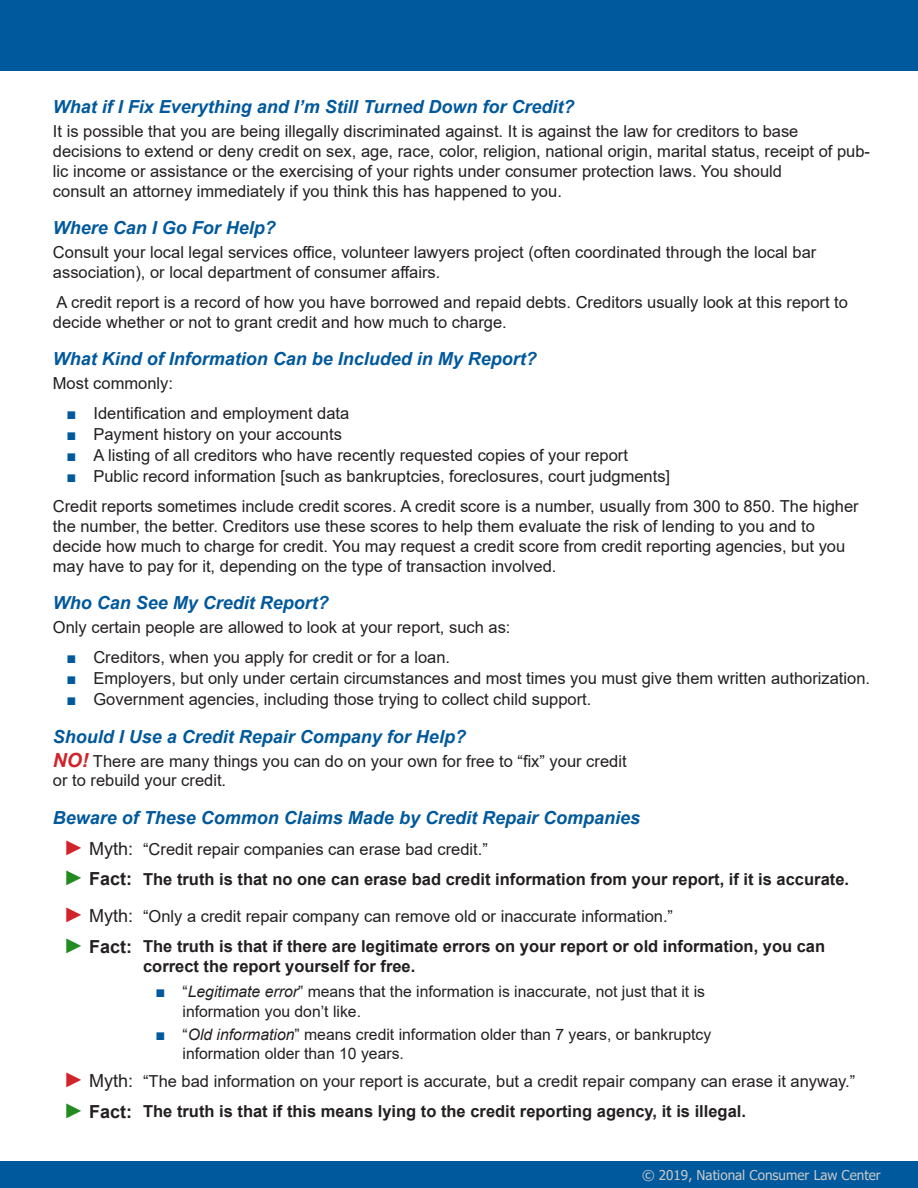
<style>
.page{position:relative;width:918px;height:1188px;background:#fff}
.page>*{position:absolute;margin:0;border:0;box-sizing:border-box;transform-origin:0 0}
.t1{font:italic 700 18px "Arial";color:#00599c}
.t2{font:18px "Arial";color:#231f20}
.t3{font:700 18px "Arial";color:#231f20}
.t4{font:16.5px/19.8px "Arial";color:#231f20}
.t5{font:700 16.5px/19.8px "Arial";color:#231f20}
.t6{font:15.75px/19.8px "Arial";color:#231f20}
.t7{font:13.5px "Tahoma";color:#c8c8c8}
.s1{color:#00599c}
.s2{font-weight:700;font-style:italic;font-size:19.5px;color:#d1232a}
.s3{font-size:21px;color:#d1232a}
.s4{font-weight:400;font-size:21px;color:#228b22}
.s5{font-size:16.5px;color:#00599c}
.s6{font-style:italic}
</style>
<div class="page">
<div style="left:0;top:0;width:918px;height:70px;background:#00599c"></div>
<div style="left:0;top:1161px;width:918px;height:27px;background:#00599c"></div>
<p class="t1" style="left:53px;top:95px;width:523px">What if I Fix Everything and I’m Still Turned Down for Credit?</p>
<p class="t4" style="left:53px;top:121px;width:819px">It is possible that you are being illegally discriminated against. It is against the law for creditors to base decisions to extend or deny credit on sex, age, race, color, religion, national origin, marital status, receipt of pub&shy;lic income or assistance or the exercising of your rights under consumer protection laws. You should</p>
<p class="t4" style="left:53px;top:181px;width:511px">consult an attorney immediately if you think this has happened to you.</p>
<p class="t1" style="left:53px;top:216px;width:225px">Where Can I Go For Help?</p>
<p class="t4" style="left:53px;top:242px;width:765px">Consult your local legal services office, volunteer lawyers project (often coordinated through the local bar</p>
<p class="t4" style="left:53px;top:262px;width:389px">association), or local department of consumer affairs.</p>
<p class="t4" style="left:53px;top:292px;width:797px">A credit report is a record of how you have borrowed and repaid debts. Creditors usually look at this report to decide whether or not to grant credit and how much to charge.</p>
<p class="t1" style="left:53px;top:347px;width:486px">What Kind of Information Can be Included in My Report?</p>
<p class="t4" style="left:53px;top:373px;width:122px">Most commonly:</p>
<p class="t4" style="left:66px;top:403px;width:284px"><span class="s1">■</span> Identification and employment data</p>
<p class="t4" style="left:66px;top:424px;width:277px"><span class="s1">■</span> Payment history on your accounts</p>
<p class="t4" style="left:66px;top:445px;width:563px"><span class="s1">■</span> A listing of all creditors who have recently requested copies of your report</p>
<p class="t4" style="left:66px;top:466px;width:605px"><span class="s1">■</span> Public record information [such as bankruptcies, foreclosures, court judgments]</p>
<p class="t4" style="left:53px;top:496px;width:807px">Credit reports sometimes include credit scores. A credit score is a number, usually from 300 to 850. The higher the number, the better. Creditors use these scores to help them evaluate the risk of lending to you and to</p>
<p class="t4" style="left:53px;top:536px;width:794px">decide how much to charge for credit. You may request a credit score from credit reporting agencies, but you may have to pay for it, depending on the type of transaction involved.</p>
<p class="t1" style="left:53px;top:591px;width:278px">Who Can See My Credit Report?</p>
<p class="t4" style="left:53px;top:617px;width:459px">Only certain people are allowed to look at your report, such as:</p>
<p class="t4" style="left:66px;top:647px;width:385px"><span class="s1">■</span> Creditors, when you apply for credit or for a loan.</p>
<p class="t4" style="left:66px;top:668px;width:805px"><span class="s1">■</span> Employers, but only under certain circumstances and most times you must give them written authorization.</p>
<p class="t4" style="left:66px;top:689px;width:526px"><span class="s1">■</span> Government agencies, including those trying to collect child support.</p>
<p class="t1" style="left:53px;top:724px;width:415px">Should I Use a Credit Repair Company for Help?</p>
<p class="t4" style="left:53px;top:751px;width:575px"><span class="s2">NO!</span> There are many things you can do on your own for free to “fix” your credit</p>
<p class="t4" style="left:53px;top:771px;width:175px">or to rebuild your credit.</p>
<p class="t1" style="left:53px;top:805px;width:589px">Beware of These Common Claims Made by Credit Repair Companies</p>
<p class="t2" style="left:63px;top:836px;width:71px"><span class="s3">►</span> Myth:</p>
<p class="t3" style="left:63px;top:866px;width:70px"><span class="s4">►</span> Fact:</p>
<p class="t4" style="left:143px;top:839px;width:346px">“Credit repair companies can erase bad credit.”</p>
<p class="t5" style="left:143px;top:869px;width:708px">The truth is that no one can erase bad credit information from your report, if it is accurate.</p>
<p class="t4" style="left:143px;top:906px;width:532px">“Only a credit repair company can remove old or inaccurate information.”</p>
<p class="t5" style="left:143px;top:937px;width:684px">The truth is that if there are legitimate errors on your report or old information, you can correct the report yourself for free.</p>
<p class="t2" style="left:63px;top:903px;width:71px"><span class="s3">►</span> Myth:</p>
<p class="t3" style="left:63px;top:934px;width:70px"><span class="s4">►</span> Fact:</p>
<p class="t2" style="left:63px;top:1068px;width:71px"><span class="s3">►</span> Myth:</p>
<p class="t3" style="left:63px;top:1099px;width:70px"><span class="s4">►</span> Fact:</p>
<p class="t6" style="left:183px;top:982px;width:524px;text-indent:-27px"><span class="s5">■</span> “<span class="s6">Legitimate error</span>” means that the information is inaccurate, not just that it is information you don’t like.</p>
<p class="t6" style="left:183px;top:1024px;width:530px;text-indent:-27px"><span class="s5">■</span> “<span class="s6">Old information</span>” means credit information older than 7 years, or bankruptcy information older than 10 years.</p>
<p class="t4" style="left:143px;top:1071px;width:714px">“The bad information on your report is accurate, but a credit repair company can erase it anyway.”</p>
<p class="t5" style="left:143px;top:1101px;width:604px">The truth is that if this means lying to the credit reporting agency, it is illegal.</p>
<p class="t7" style="left:642px;top:1166px;width:240px">© 2019, National Consumer Law Center</p>
</div>
